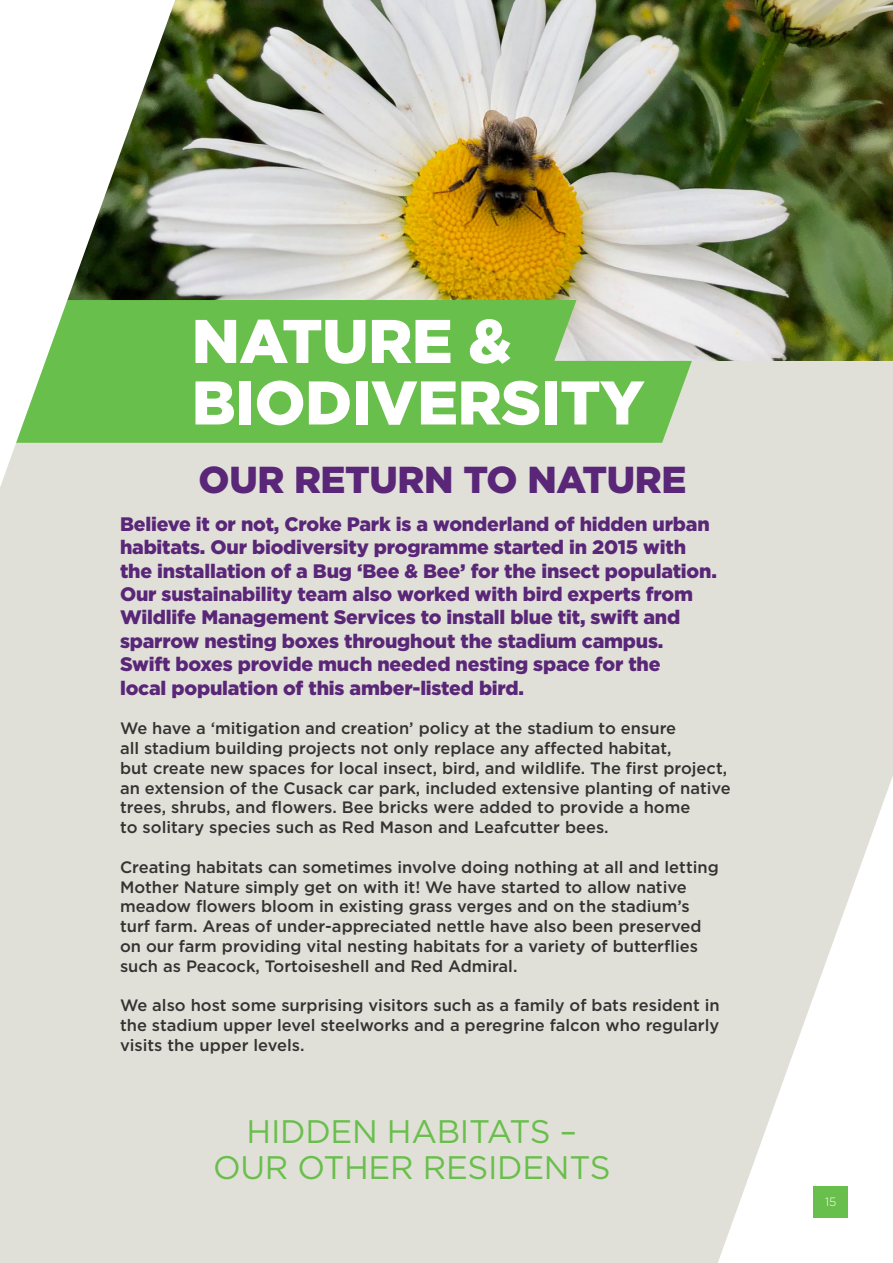
<style>
.page{position:relative;width:893px;height:1263px;background:#e1e0d8}
.page>*{position:absolute;margin:0;border:0;box-sizing:border-box;transform-origin:0 0}
.t1{font:900 61.5px/61.5px "Gotham";letter-spacing:-.01em;color:#fff}
.t2{font:900 37.5px "Gotham";letter-spacing:-.01em;color:#592678}
.t3{font:32.55px/35.8px "Gotham";letter-spacing:-.01em;color:#68bf4b;text-align:center}
.t4{font:900 19.5px/23.4px "Gotham";letter-spacing:-.01em;color:#592678}
.t5{font:500 16.5px/19.8px "Gotham";color:#333}
.t6{font:300 12px "Gotham";color:#fff}
</style>
<div class="page">
<svg style="left:718px;top:776px;width:175px;height:487px"></svg>
<img style="left:175px;top:0;width:718px;height:361px">
<div style="left:175px;top:300px;width:401px;height:61px;background:#68bf4b"></div>
<div style="left:175px;top:361px;width:517px;height:82px;background:#68bf4b"></div>
<svg style="left:0;top:0;width:175px;height:487px;background:#b7cdad"></svg>
<div style="left:814px;top:1186px;width:34px;height:32px;background:#68bf4b"></div>
<h1 class="t1" style="left:192px;top:309px;width:454px">NATURE &amp;<br>BIODIVERSITY</h1>
<h2 class="t2" style="left:199px;top:458px;width:489px">OUR RETURN TO NATURE</h2>
<p class="t4" style="left:120px;top:512px;width:598px">Believe it or not, Croke Park is a wonderland of hidden urban habitats. Our biodiversity programme started in 2015 with the installation of a Bug ‘Bee &amp; Bee’ for the insect population.<br>Our sustainability team also worked with bird experts from Wildlife Management Services to install blue tit, swift and sparrow nesting boxes throughout the stadium campus.<br>Swift boxes provide much needed nesting space for the<br>local population of this amber-listed bird.</p>
<p class="t5" style="left:120px;top:718px;width:612px">We have a ‘mitigation and creation’ policy at the stadium to ensure<br>all stadium building projects not only replace any affected habitat,<br>but create new spaces for local insect, bird, and wildlife. The first project, an extension of the Cusack car park, included extensive planting of native trees, shrubs, and flowers. Bee bricks were added to provide a home<br>to solitary species such as Red Mason and Leafcutter bees.</p>
<p class="t5" style="left:120px;top:857px;width:600px">Creating habitats can sometimes involve doing nothing at all and letting Mother Nature simply get on with it! We have started to allow native meadow flowers bloom in existing grass verges and on the stadium’s turf farm. Areas of under-appreciated nettle have also been preserved on our farm providing vital nesting habitats for a variety of butterflies such as Peacock, Tortoiseshell and Red Admiral.</p>
<p class="t5" style="left:120px;top:995px;width:601px;text-align:justify">We also host some surprising visitors such as a family of bats resident in the stadium upper level steelworks and a peregrine falcon who regularly visits the upper levels.</p>
<h3 class="t3" style="left:213px;top:1113px;width:399px">HIDDEN HABITATS –<br>OUR OTHER RESIDENTS</h3>
<p class="t6" style="left:825px;top:1194px;width:13px">15</p>
</div>
